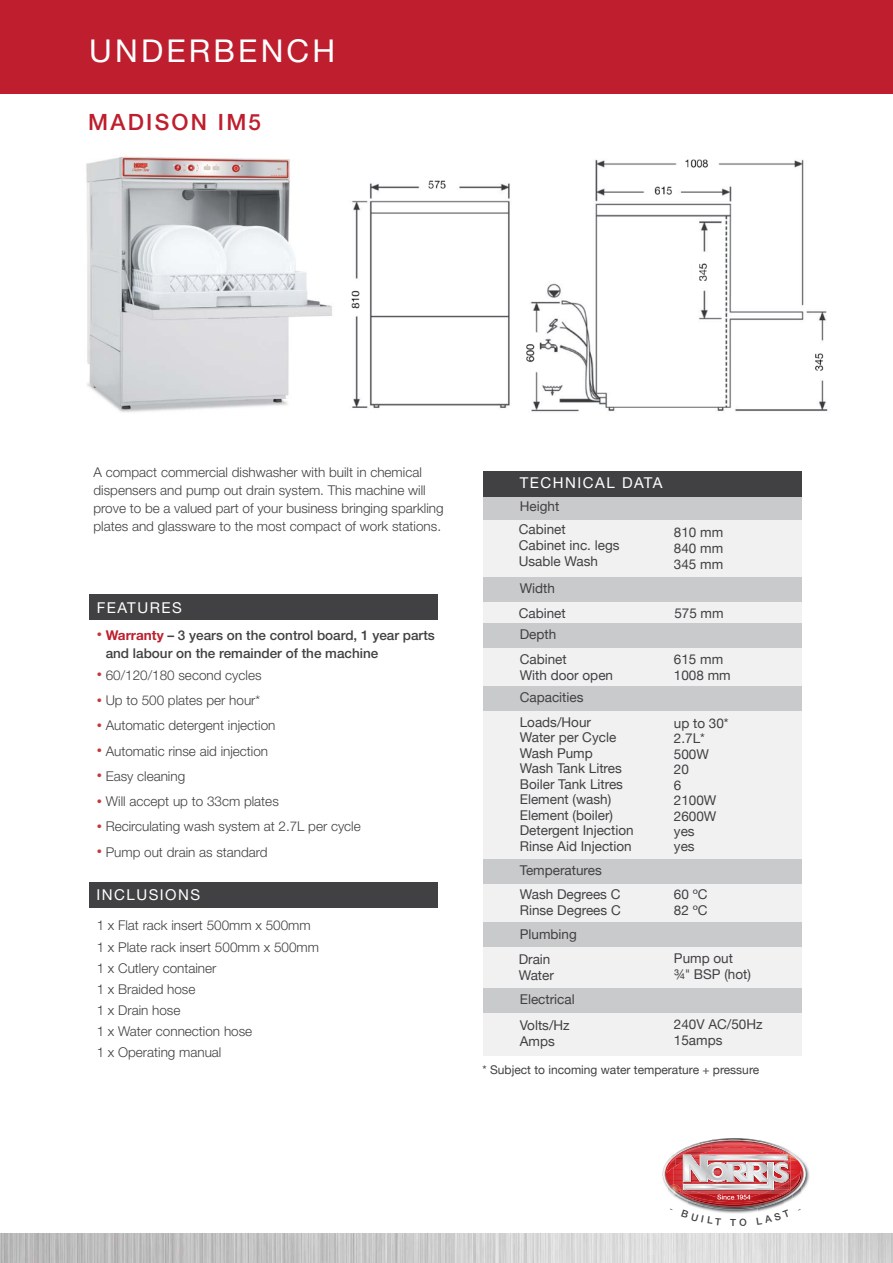
<style>
.page{position:relative;width:893px;height:1263px;background:#fff}
.page>*{position:absolute;margin:0;border:0;box-sizing:border-box;transform-origin:0 0}
.t1{font:31.5px "Helvetica Neue";letter-spacing:.1em;color:#fff}
.t2{font:500 22.5px "Helvetica Neue";letter-spacing:.1em;color:#be1e2d}
.t3{font:15px "Helvetica Neue";letter-spacing:.1em;color:#fff}
.t4{font:300 13.5px/21px "Helvetica Neue";color:#414042}
.t5{font:13.5px/15.5px "Helvetica Neue";color:#414042}
.t6{font:500 13.5px/18px "Helvetica Neue";color:#414042}
.t7{font:12px "Helvetica Neue";color:#414042}
.t8{font:500 9.9px "Helvetica Neue";color:#414042}
.s1{font-weight:300;font-size:10.5px;color:#c33b39}
.s2{font-weight:700;color:#be1e2d}
.s3{font-size:10.5px;color:#c33b39}
.s4{font-weight:300}
</style>
<div class="page">
<div style="left:0;top:0;width:893px;height:94px;background:#be1e2d"></div>
<img style="left:351px;top:159px;width:477px;height:253px">
<img style="left:86px;top:156px;width:246px;height:257px">
<div style="left:89px;top:595px;width:349px;height:25px;background:#414042"></div>
<div style="left:89px;top:882px;width:349px;height:26px;background:#414042"></div>
<div style="left:483px;top:490px;width:318px;height:566px;background:#f1f1f2"></div>
<div style="left:483px;top:495px;width:318px;height:25px;background:#c9cacc"></div>
<div style="left:483px;top:577px;width:318px;height:25px;background:#c9cacc"></div>
<div style="left:483px;top:623px;width:318px;height:25px;background:#c9cacc"></div>
<div style="left:483px;top:686px;width:318px;height:25px;background:#c9cacc"></div>
<div style="left:483px;top:859px;width:318px;height:25px;background:#c9cacc"></div>
<div style="left:483px;top:922px;width:318px;height:25px;background:#c9cacc"></div>
<div style="left:483px;top:988px;width:318px;height:25px;background:#c9cacc"></div>
<div style="left:483px;top:471px;width:318px;height:25px;background:#414042"></div>
<img style="left:0;top:1233px;width:893px;height:30px">
<svg style="left:662px;top:1138px;width:148px;height:76px"></svg>
<h1 class="t1" style="left:89px;top:32px;width:247px">UNDERBENCH</h1>
<h2 class="t2" style="left:88px;top:108px;width:174px">MADISON IM5</h2>
<p class="t4" style="left:94px;top:463px;width:352px;line-height:18px">A compact commercial dishwasher with built in chemical dispensers and pump out drain system. This machine will prove to be a valued part of your business bringing sparkling plates and glassware to the most compact of work stations.</p>
<p class="t3" style="left:97px;top:599px;width:87px">FEATURES</p>
<p class="t6" style="left:106px;top:626px;width:331px;text-indent:-9px"><span class="s1">•</span> <span class="s2">Warranty</span> – 3 years on the control board, 1 year parts and labour on the remainder of the machine</p>
<p class="t4" style="left:97px;top:664px;width:166px"><span class="s3">•</span> 60/120/180 second cycles</p>
<p class="t4" style="left:97px;top:689px;width:165px"><span class="s3">•</span> Up to 500 plates per hour*</p>
<p class="t4" style="left:97px;top:715px;width:180px"><span class="s3">•</span> Automatic detergent injection</p>
<p class="t4" style="left:97px;top:740px;width:173px"><span class="s3">•</span> Automatic rinse aid injection</p>
<p class="t4" style="left:97px;top:765px;width:90px"><span class="s3">•</span> Easy cleaning</p>
<p class="t4" style="left:97px;top:790px;width:184px"><span class="s3">•</span> Will accept up to 33cm plates</p>
<p class="t4" style="left:97px;top:816px;width:266px"><span class="s3">•</span> Recirculating wash system at 2.7L per cycle</p>
<p class="t4" style="left:97px;top:841px;width:173px"><span class="s3">•</span> Pump out drain as standard</p>
<p class="t3" style="left:96px;top:885px;width:105px">INCLUSIONS</p>
<p class="t4" style="left:97px;top:915px;width:224px">1 x Flat rack insert 500mm x 500mm<br>1 x Plate rack insert 500mm x 500mm<br>1 x Cutlery container<br>1 x Braided hose<br>1 x Drain hose<br>1 x Water connection hose<br>1 x Operating manual</p>
<p class="t3" style="left:520px;top:473px;width:144px">TECHNICAL DATA</p>
<p class="t5" style="left:520px;top:499px;width:41px">Height</p>
<p class="t5" style="left:519px;top:522px;width:102px;line-height:16.2px">Cabinet<br>Cabinet inc. legs<br>Usable Wash</p>
<p class="t5" style="left:520px;top:581px;width:37px">Width</p>
<p class="t5" style="left:520px;top:627px;width:38px">Depth</p>
<p class="t5" style="left:519px;top:606px;width:49px">Cabinet</p>
<p class="t5" style="left:520px;top:652px;width:95px;line-height:16.2px">Cabinet<br>With door open</p>
<p class="t5" style="left:520px;top:691px;width:65px">Capacities</p>
<p class="t5" style="left:520px;top:715px;width:115px">Loads/Hour<br>Water per Cycle<br>Wash Pump<br>Wash Tank Litres<br>Boiler Tank Litres<br>Element (wash)<br>Element (boiler)<br>Detergent Injection<br>Rinse Aid Injection</p>
<p class="t5" style="left:520px;top:887px;width:103px;line-height:16.2px">Wash Degrees C<br>Rinse Degrees C</p>
<p class="t5" style="left:519px;top:951px;width:37px;line-height:16.2px">Drain<br>Water</p>
<p class="t5" style="left:520px;top:1017px;width:51px;line-height:16.2px">Volts/Hz<br>Amps</p>
<p class="t5" style="left:520px;top:863px;width:84px">Temperatures</p>
<p class="t5" style="left:520px;top:927px;width:59px">Plumbing</p>
<p class="t5" style="left:520px;top:992px;width:56px">Electrical</p>
<p class="t5" style="left:674px;top:525px;width:51px;line-height:16.2px;text-align:justify">810 mm 840 mm 345 mm</p>
<p class="t5" style="left:674px;top:606px;width:51px">575 mm</p>
<p class="t5" style="left:674px;top:651px;width:58px;line-height:16.2px">615 mm<br>1008 mm</p>
<p class="t5" style="left:674px;top:716px;width:56px">up to 30*<br>2.7L*<br>500W<br>20<br>6<br>2100W<br>2600W yes<br>yes</p>
<p class="t5" style="left:674px;top:886px;width:35px;line-height:16.2px">60 ºC<br>82 ºC</p>
<p class="t5" style="left:674px;top:951px;width:79px;line-height:16.2px">Pump out ¾<span class="s4">"</span> BSP (hot)</p>
<p class="t5" style="left:674px;top:1016px;width:90px;line-height:16.2px">240V AC/50Hz<br>15amps</p>
<p class="t7" style="left:483px;top:1061px;width:278px">* Subject to incoming water temperature + pressure</p>
<p class="t8" style="left:730px;top:1216px;width:7px">T</p>
</div>
